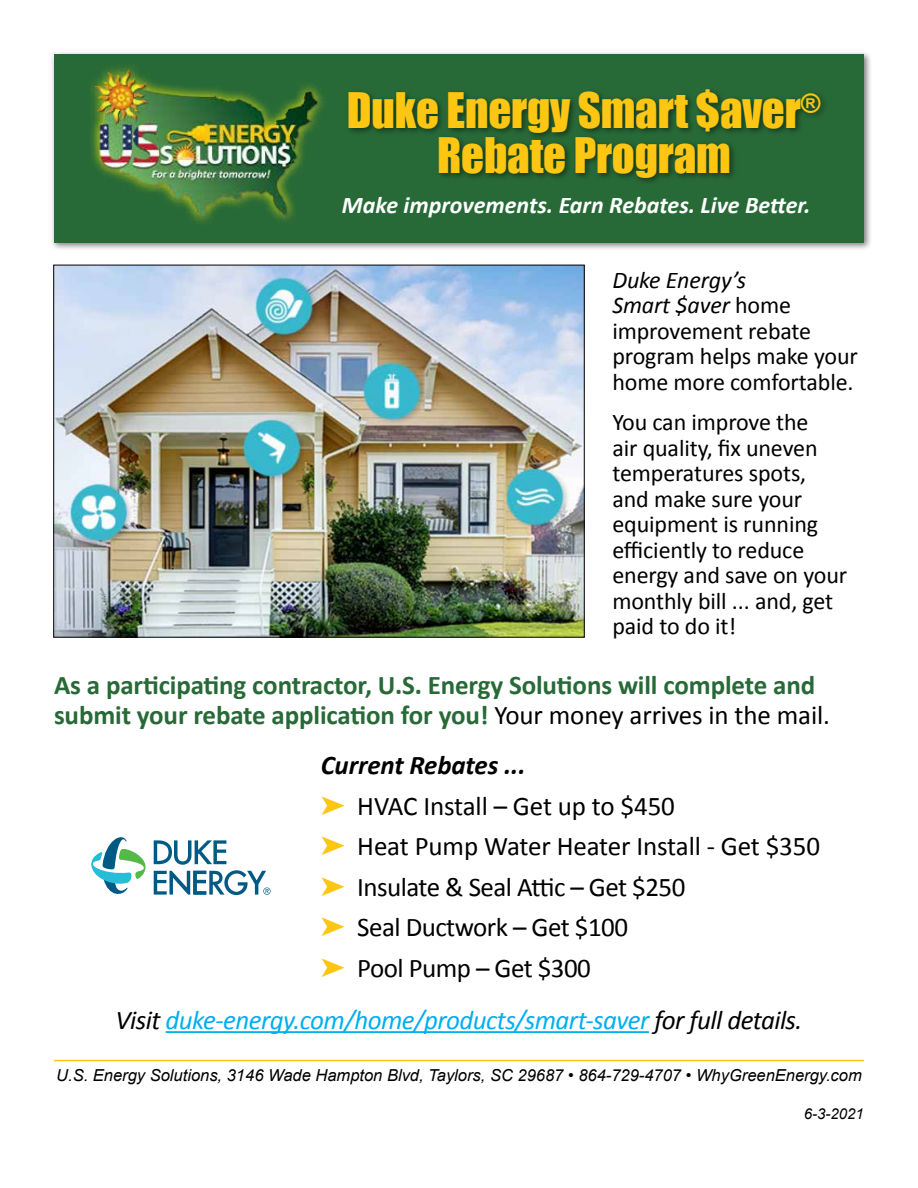
<style>
.page{position:relative;width:918px;height:1188px;background:#fff}
.page>*{position:absolute;margin:0;border:0;box-sizing:border-box;transform-origin:0 0}
.t1{font:45px/45px "Impact";letter-spacing:-.005em;color:#fcc612;text-align:center}
.t2{font:27px/40.5px "Calibri";letter-spacing:-.02em;color:#000}
.t3{font:700 27px/30px "Calibri";letter-spacing:-.005em;color:#286a37}
.t4{font:italic 27px "Calibri";letter-spacing:-.02em;color:#00aeef}
.t5{font:24px/25.5px "Calibri";letter-spacing:-.005em;color:#000}
.t6{font:italic 700 24px "Calibri";color:#fff}
.t7{font:italic 16.5px "Arial";color:#000}
.t8{font:italic 15px "Arial";color:#000}
.s1{font-style:italic}
.s2{font-weight:400;color:#000}
.s3{font-weight:700;font-style:italic}
.s4{color:#fcc612}
.s5{color:#000}
</style>
<div class="page">
<div style="left:50px;top:50px;width:822px;height:201px;background:#000;opacity:.5"></div>
<div style="left:54px;top:54px;width:810px;height:189px;background:#286a37"></div>
<img style="left:91px;top:67px;width:232px;height:155px">
<div style="left:345px;top:86px;width:484px;height:100px;background:#000;opacity:.5"></div>
<img style="left:55px;top:267px;width:528px;height:369px">
<hr style="left:54px;top:1060px;width:810px;height:1px;background:#fcc612">
<hr style="left:166px;top:1031px;width:483px;height:2px;background:#00aeef">
<svg style="left:91px;top:837px;width:180px;height:58px"></svg>
<h1 class="t1" style="left:347px;top:87px;width:476px">Duke Energy Smart $aver<sup>®<br></sup>Rebate Program</h1>
<p class="t6" style="left:342px;top:190px;width:470px">Make improvements. Earn Rebates. Live Better.</p>
<p class="t5" style="left:612px;top:267px;width:247px"><span class="s1">Duke Energy’s<br>Smart $aver</span> home improvement rebate program helps make your home more comfortable.</p>
<p class="t5" style="left:612px;top:410px;width:236px">You can improve the<br>air quality, fix uneven temperatures spots, and make sure your equipment is running efficiently to reduce energy and save on your monthly bill ... and, get paid to do it!</p>
<p class="t3" style="left:54px;top:670px;width:777px">As a participating contractor, U.S. Energy Solutions will complete and submit your rebate application for you! <span class="s2">Your money arrives in the mail.</span></p>
<p class="t2" style="left:321px;top:745px;width:501px"><span class="s3">Current Rebates ...<br></span><span class="s4">➤</span> HVAC Install – Get up to $450<br><span class="s4">➤</span> Heat Pump Water Heater Install - Get $350 <span class="s4">➤</span> Insulate &amp; Seal Attic – Get $250<br><span class="s4">➤</span> Seal Ductwork – Get $100<br><span class="s4">➤</span> Pool Pump – Get $300</p>
<p class="t4" style="left:115px;top:1002px;width:688px"><span class="s5">Visit</span> duke-energy.com/home/products/smart-saver <span class="s5">for full details.</span></p>
<p class="t7" style="left:56px;top:1064px;width:807px">U.S. Energy Solutions, 3146 Wade Hampton Blvd, Taylors, SC 29687 • 864-729-4707 • WhyGreenEnergy.com</p>
<p class="t8" style="left:804px;top:1104px;width:62px">6-3-2021</p>
</div>
